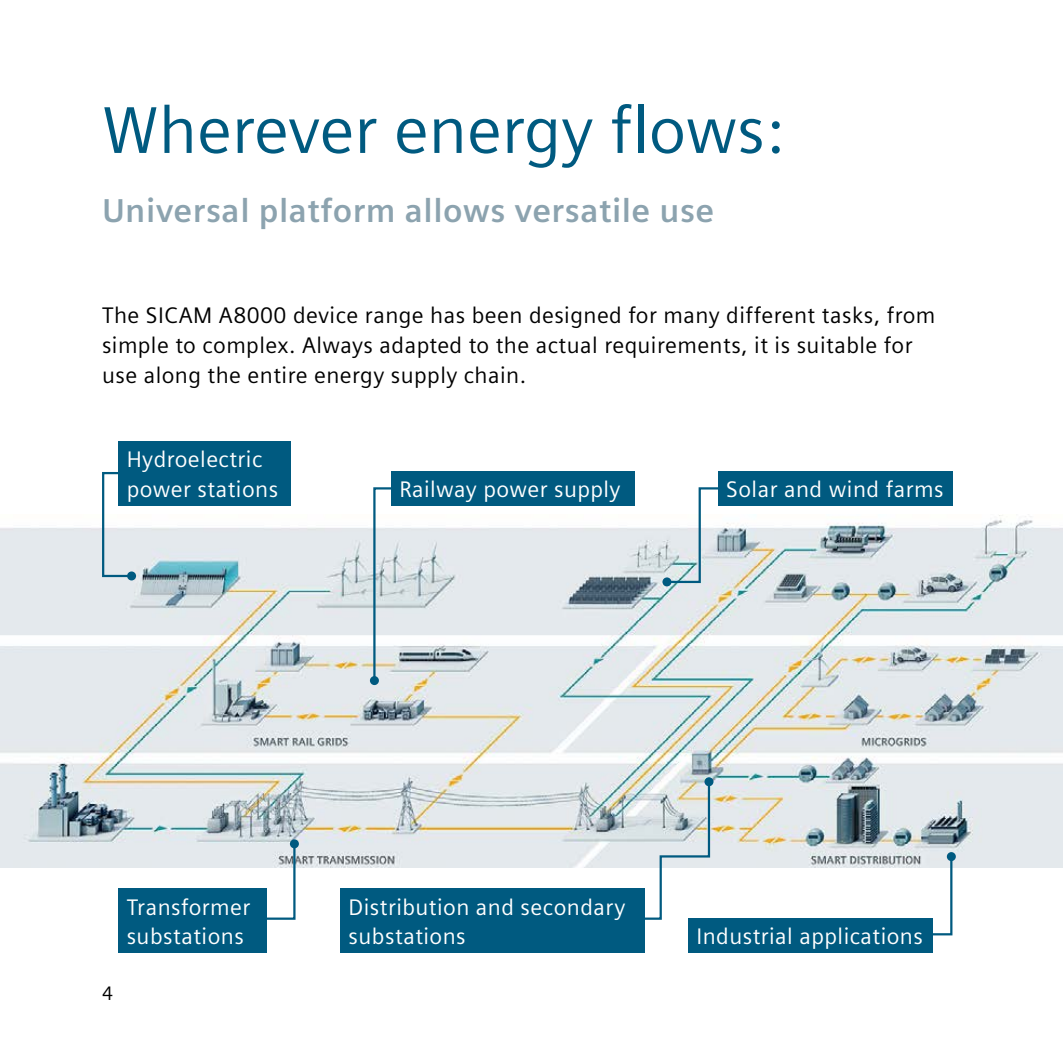
<style>
.page{position:relative;width:1063px;height:1063px;background:#fff}
.page>*{position:absolute;margin:0;border:0;box-sizing:border-box;transform-origin:0 0}
.t1{font:66px "Siemens Sans";color:#005a80}
.t2{font:700 33px "Siemens Sans";letter-spacing:.015em;color:#8ca3af}
.t3{font:22.5px/29.7px "Siemens Sans";letter-spacing:.02em;color:#000}
.t4{font:22.5px/29.7px "Siemens Sans";letter-spacing:.02em;color:#fff}
.t5{font:19.5px "Siemens Sans";color:#000}
</style>
<div class="page">
<img style="left:0;top:515px;width:1063px;height:352px">
<div style="left:118px;top:889px;width:149px;height:64px;background:#005a80"></div>
<div style="left:688px;top:918px;width:245px;height:35px;background:#005a80"></div>
<div style="left:391px;top:471px;width:244px;height:35px;background:#005a80"></div>
<div style="left:118px;top:442px;width:173px;height:64px;background:#005a80"></div>
<div style="left:718px;top:471px;width:234px;height:35px;background:#005a80"></div>
<div style="left:340px;top:889px;width:305px;height:64px;background:#005a80"></div>
<svg style="left:372px;top:487px;width:27px;height:196px"></svg>
<div style="left:370px;top:676px;width:9px;height:9px;background:#005a80;border-radius:50%"></div>
<svg style="left:665px;top:487px;width:60px;height:97px"></svg>
<div style="left:662px;top:577px;width:9px;height:9px;background:#005a80;border-radius:50%"></div>
<svg style="left:262px;top:842px;width:35px;height:78px"></svg>
<div style="left:290px;top:839px;width:9px;height:9px;background:#005a80;border-radius:50%"></div>
<svg style="left:642px;top:780px;width:69px;height:140px"></svg>
<div style="left:704px;top:777px;width:9px;height:9px;background:#005a80;border-radius:50%"></div>
<svg style="left:929px;top:854px;width:25px;height:82px"></svg>
<div style="left:947px;top:852px;width:9px;height:9px;background:#005a80;border-radius:50%"></div>
<svg style="left:101px;top:472px;width:33px;height:106px"></svg>
<div style="left:127px;top:571px;width:9px;height:9px;background:#005a80;border-radius:50%"></div>
<h1 class="t1" style="left:102px;top:93px;width:683px">Wherever energy flows:</h1>
<h2 class="t2" style="left:102px;top:192px;width:614px">Universal platform allows versatile use</h2>
<p class="t3" style="left:102px;top:301px;width:835px">The SICAM A8000 device range has been designed for many different tasks, from simple to complex. Always adapted to the actual requirements, it is suitable for use along the entire energy supply chain.</p>
<p class="t4" style="left:127px;top:445px;width:153px">Hydroelectric power stations</p>
<p class="t4" style="left:399px;top:475px;width:223px">Railway power supply</p>
<p class="t4" style="left:726px;top:475px;width:219px">Solar and wind farms</p>
<p class="t4" style="left:127px;top:892px;width:125px">Transformer substations</p>
<p class="t5" style="left:102px;top:982px;width:13px">4</p>
<p class="t4" style="left:349px;top:892px;width:278px">Distribution and secondary substations</p>
<p class="t4" style="left:696px;top:922px;width:228px">Industrial applications</p>
</div>
